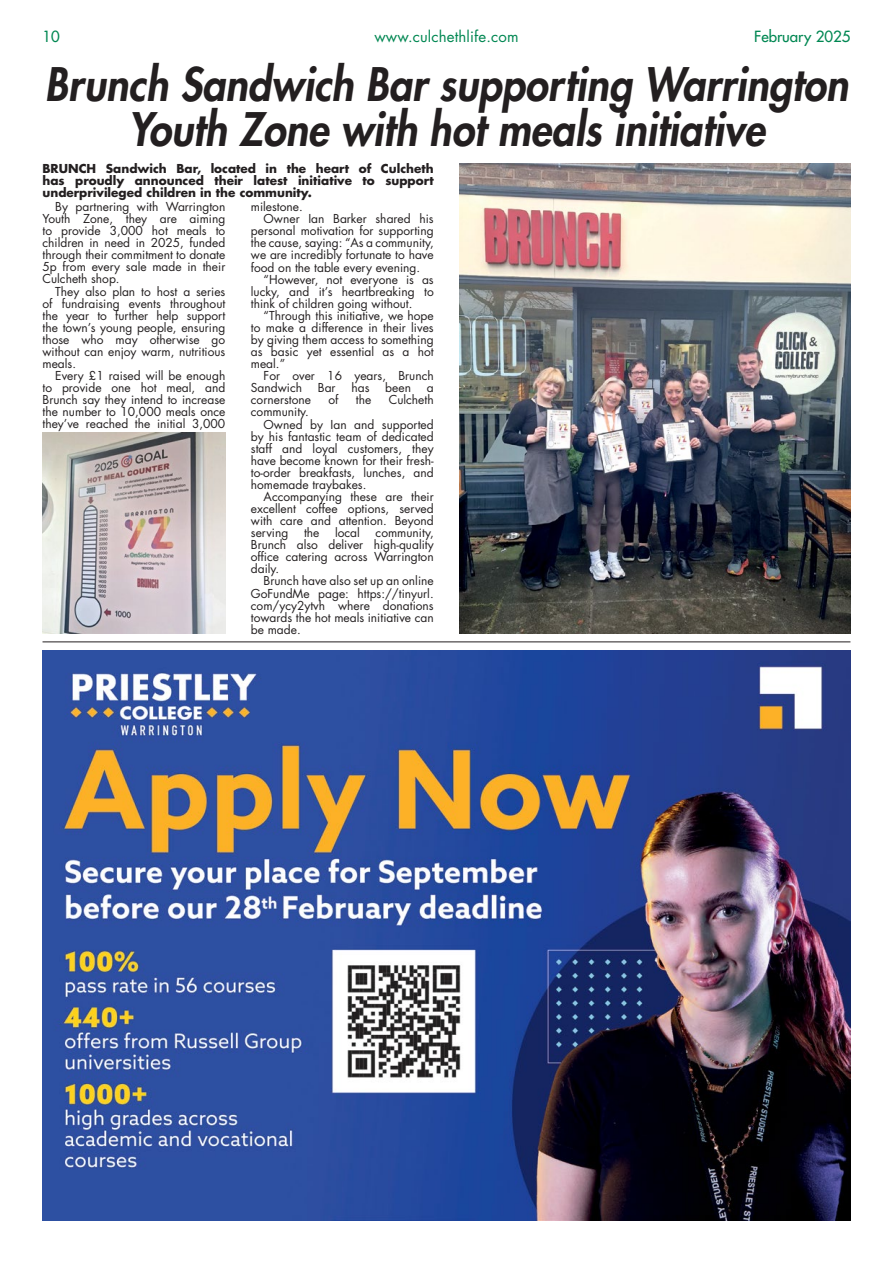
<style>
.page{position:relative;width:893px;height:1263px;background:#fff}
.page>*{position:absolute;margin:0;border:0;box-sizing:border-box;transform-origin:0 0}
.t1{font:italic 800 45px/45px "Futura Std";color:#231f20;text-align:center;scale:.92 1}
.t2{font:15px "Futura Std";letter-spacing:.01em;color:#008752}
.t3{font:500 15px "Futura Std";color:#008752}
.t4{font:12px/12px "Futura Std";color:#231f20;text-align:justify}
.t5{font:700 12px/12px "Futura Std";color:#231f20;text-align:justify}
</style>
<div class="page">
<hr style="left:43px;top:642px;width:807px;height:1px;background:#231f20">
<img style="left:43px;top:650px;width:807px;height:570px">
<img style="left:459px;top:163px;width:391px;height:471px">
<img style="left:43px;top:433px;width:182px;height:201px">
<p class="t3" style="left:43px;top:27px;width:19px">10</p>
<p class="t2" style="left:374px;top:27px;width:146px">www.culchethlife.com</p>
<p class="t3" style="left:754px;top:27px;width:98px">February 2025</p>
<h1 class="t1" style="left:45px;top:63px;width:875px">Brunch Sandwich Bar supporting Warrington<br>Youth Zone with hot meals initiative</h1>
<p class="t5" style="left:43px;top:162px;width:393px">BRUNCH Sandwich Bar, located in the heart of Culcheth has proudly announced their latest initiative to support underprivileged children in the community.</p>
<p class="t4" style="left:43px;top:201px;width:184px;text-indent:13px">By partnering with Warrington Youth Zone, they are aiming to provide 3,000 hot meals to children in need in 2025, funded through their commitment to donate 5p from every sale made in their Culcheth shop.</p>
<p class="t4" style="left:43px;top:285px;width:184px;text-indent:13px">They also plan to host a series of fundraising events throughout the year to further help support the town’s young people, ensuring those who may otherwise go without can enjoy warm, nutritious meals.</p>
<p class="t4" style="left:43px;top:370px;width:184px;text-indent:13px">Every £1 raised will be enough to provide one hot meal, and Brunch say they intend to increase the number to 10,000 meals once they’ve reached the initial 3,000</p>
<p class="t4" style="left:251px;top:201px;width:53px">milestone.</p>
<p class="t4" style="left:264px;top:213px;width:172px">Owner Ian Barker shared his</p>
<p class="t4" style="left:251px;top:225px;width:184px">personal motivation for supporting</p>
<p class="t4" style="left:251px;top:237px;width:184px">the cause, saying: “As a community,</p>
<p class="t4" style="left:251px;top:249px;width:184px">we are incredibly fortunate to have</p>
<p class="t4" style="left:251px;top:261px;width:171px">food on the table every evening.</p>
<p class="t4" style="left:264px;top:273px;width:172px">“However, not everyone is as</p>
<p class="t4" style="left:251px;top:285px;width:184px">lucky, and it’s heartbreaking to</p>
<p class="t4" style="left:251px;top:297px;width:163px">think of children going without.</p>
<p class="t4" style="left:264px;top:310px;width:172px">“Through this initiative, we hope</p>
<p class="t4" style="left:251px;top:322px;width:184px">to make a difference in their lives</p>
<p class="t4" style="left:251px;top:334px;width:184px">by giving them access to something</p>
<p class="t4" style="left:251px;top:346px;width:184px">as basic yet essential as a hot</p>
<p class="t4" style="left:251px;top:358px;width:36px">meal.”</p>
<p class="t4" style="left:264px;top:370px;width:172px">For over 16 years, Brunch</p>
<p class="t4" style="left:251px;top:382px;width:53px">Sandwich</p>
<p class="t4" style="left:318px;top:382px;width:19px">Bar</p>
<p class="t4" style="left:351px;top:382px;width:20px">has</p>
<p class="t4" style="left:385px;top:382px;width:27px">been</p>
<p class="t4" style="left:427px;top:382px;width:8px">a</p>
<p class="t4" style="left:251px;top:394px;width:62px">cornerstone</p>
<p class="t4" style="left:328px;top:394px;width:12px">of</p>
<p class="t4" style="left:356px;top:394px;width:17px">the</p>
<p class="t4" style="left:389px;top:394px;width:46px">Culcheth</p>
<p class="t4" style="left:251px;top:406px;width:60px">community.</p>
<p class="t4" style="left:264px;top:418px;width:172px">Owned by Ian and supported</p>
<p class="t4" style="left:251px;top:430px;width:184px">by his fantastic team of dedicated</p>
<p class="t4" style="left:251px;top:442px;width:184px">staff and loyal customers, they</p>
<p class="t4" style="left:251px;top:454px;width:184px">have become known for their fresh-</p>
<p class="t4" style="left:251px;top:466px;width:184px">to-order breakfasts, lunches, and</p>
<p class="t4" style="left:251px;top:479px;width:117px">homemade traybakes.</p>
<p class="t4" style="left:264px;top:491px;width:172px">Accompanying these are their</p>
<p class="t4" style="left:251px;top:503px;width:184px">excellent coffee options, served</p>
<p class="t4" style="left:251px;top:515px;width:184px">with care and attention. Beyond</p>
<p class="t4" style="left:251px;top:527px;width:39px">serving</p>
<p class="t4" style="left:304px;top:527px;width:17px">the</p>
<p class="t4" style="left:335px;top:527px;width:26px">local</p>
<p class="t4" style="left:251px;top:527px;width:184px;text-indent:125px">community, Brunch also deliver high-quality office catering across Warrington daily.</p>
<p class="t4" style="left:251px;top:575px;width:184px;text-indent:13px">Brunch have also set up an online GoFundMe page: https://tinyurl. com/ycy2ytvh where donations towards the hot meals initiative can be made.</p>
</div>
